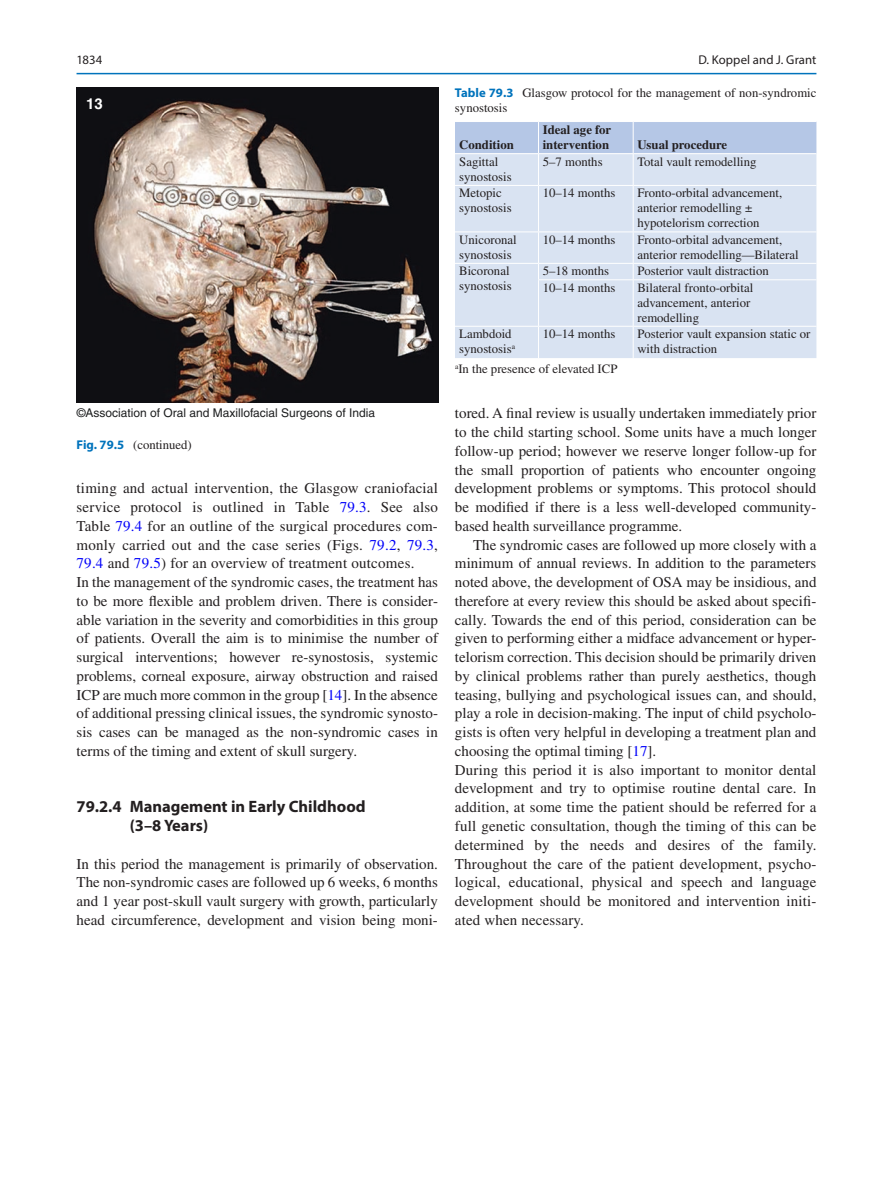
<style>
.page{position:relative;width:893px;height:1187px;background:#fff}
.page>*{position:absolute;margin:0;border:0;box-sizing:border-box;transform-origin:0 0}
.t1{font:700 16.5px/18.8px "Myriad Pro";color:#231f20}
.t2{font:15px/18.8px "Times LT Std";color:#231f20}
.t3{font:15px "Helvetica Bold 10";color:#fff}
.t4{font:12.75px/15px "Times LT Std";color:#231f20}
.t5{font:700 12.75px/15px "Times LT Std";color:#231f20}
.t6{font:12.75px "Myriad Pro Regular 2";letter-spacing:.01em;color:#231f20}
.t7{font:12.75px "Myriad Pro";color:#231f20}
.t8{font:12px "Helvetica";color:#1d1e1f}
.s1{font-family:"Myriad Pro";font-weight:700;color:#0073bc}
.s2{color:#0000fa}
</style>
<div class="page">
<img style="left:77px;top:88px;width:361px;height:314px">
<div style="left:455px;top:122px;width:361px;height:31px;background:#b5c7e6"></div>
<div style="left:455px;top:154px;width:361px;height:204px;background:#d9e3f2"></div>
<hr style="left:538px;top:122px;width:1px;height:31px;background:#fff">
<hr style="left:633px;top:122px;width:1px;height:31px;background:#fff">
<hr style="left:538px;top:154px;width:1px;height:31px;background:#fff">
<hr style="left:633px;top:154px;width:1px;height:31px;background:#fff">
<hr style="left:455px;top:185px;width:83px;height:1px;background:#fff">
<hr style="left:538px;top:185px;width:95px;height:1px;background:#fff">
<hr style="left:538px;top:186px;width:1px;height:45px;background:#fff">
<hr style="left:633px;top:185px;width:183px;height:1px;background:#fff">
<hr style="left:633px;top:186px;width:1px;height:45px;background:#fff">
<hr style="left:455px;top:231px;width:83px;height:1px;background:#fff">
<hr style="left:538px;top:231px;width:95px;height:1px;background:#fff">
<hr style="left:538px;top:232px;width:1px;height:31px;background:#fff">
<hr style="left:633px;top:231px;width:183px;height:1px;background:#fff">
<hr style="left:633px;top:232px;width:1px;height:31px;background:#fff">
<hr style="left:455px;top:263px;width:83px;height:1px;background:#fff">
<hr style="left:538px;top:263px;width:95px;height:1px;background:#fff">
<svg style="left:538px;top:264px;width:1px;height:15px"></svg>
<hr style="left:633px;top:263px;width:183px;height:1px;background:#fff">
<svg style="left:633px;top:264px;width:1px;height:15px"></svg>
<hr style="left:633px;top:279px;width:183px;height:1px;background:#fff">
<hr style="left:538px;top:279px;width:95px;height:1px;background:#fff">
<hr style="left:538px;top:280px;width:1px;height:46px;background:#fff">
<hr style="left:633px;top:280px;width:1px;height:46px;background:#fff">
<hr style="left:538px;top:326px;width:95px;height:1px;background:#fff">
<hr style="left:633px;top:326px;width:183px;height:1px;background:#fff">
<hr style="left:633px;top:326px;width:1px;height:32px;background:#fff">
<hr style="left:455px;top:326px;width:83px;height:1px;background:#fff">
<hr style="left:538px;top:326px;width:1px;height:32px;background:#fff">
<hr style="left:77px;top:73px;width:739px;height:1px;background:#0073bc">
<p class="t7" style="left:77px;top:52px;width:27px">1834</p>
<p class="t3" style="left:86px;top:94px;width:18px">13</p>
<p class="t8" style="left:77px;top:405px;width:300px">©Association of Oral and Maxillofacial Surgeons of India</p>
<p class="t4" style="left:77px;top:437px;width:117px"><span class="s1">Fig. 79.5</span> (continued)</p>
<p class="t2" style="left:77px;top:479px;width:363px">timing and actual intervention, the Glasgow craniofacial service protocol is outlined in Table <span class="s2">79.3</span>. See also Table <span class="s2">79.4</span> for an outline of the surgical procedures com&shy;monly carried out and the case series (Figs. <span class="s2">79.2</span>, <span class="s2">79.3</span>, <span class="s2">79.4</span> and <span class="s2">79.5</span>) for an overview of treatment outcomes.<br>In the management of the syndromic cases, the treatment has to be more flexible and problem driven. There is consider&shy;able variation in the severity and comorbidities in this group of patients. Overall the aim is to minimise the number of surgical interventions; however re-synostosis, systemic problems, corneal exposure, airway obstruction and raised ICP are much more common in the group [<span class="s2">14</span>]. In the absence of additional pressing clinical issues, the syndromic synosto&shy;sis cases can be managed as the non-syndromic cases in terms of the timing and extent of skull surgery.</p>
<p class="t1" style="left:130px;top:796px;width:238px;text-indent:-53px">79.2.4 Management in Early Childhood (3–8 Years)</p>
<p class="t2" style="left:77px;top:854px;width:363px;text-align:justify">In this period the management is primarily of observation.<br>The non-syndromic cases are followed up 6 weeks, 6 months and 1 year post-skull vault surgery with growth, particularly head circumference, development and vision being moni-</p>
<p class="t6" style="left:698px;top:52px;width:120px">D. Koppel and J. Grant</p>
<p class="t4" style="left:455px;top:85px;width:363px"><span class="s1">Table 79.3</span> Glasgow protocol for the management of non-syndromic synostosis</p>
<p class="t5" style="left:459px;top:137px;width:56px">Condition</p>
<p class="t5" style="left:543px;top:122px;width:70px">Ideal age for intervention</p>
<p class="t5" style="left:637px;top:137px;width:91px">Usual procedure</p>
<p class="t4" style="left:459px;top:154px;width:54px">Sagittal synostosis</p>
<p class="t4" style="left:543px;top:154px;width:61px">5–7 months</p>
<p class="t4" style="left:637px;top:154px;width:121px">Total vault remodelling</p>
<p class="t4" style="left:459px;top:185px;width:54px">Metopic synostosis</p>
<p class="t4" style="left:543px;top:185px;width:74px">10–14 months</p>
<p class="t4" style="left:637px;top:185px;width:146px">Fronto-orbital advancement, anterior remodelling ± hypotelorism correction</p>
<p class="t4" style="left:459px;top:232px;width:59px">Unicoronal synostosis</p>
<p class="t4" style="left:543px;top:232px;width:74px">10–14 months</p>
<p class="t4" style="left:637px;top:232px;width:163px">Fronto-orbital advancement, anterior remodelling—Bilateral</p>
<p class="t4" style="left:459px;top:263px;width:54px">Bicoronal synostosis</p>
<p class="t4" style="left:543px;top:263px;width:68px">5–18 months</p>
<p class="t4" style="left:637px;top:263px;width:133px">Posterior vault distraction</p>
<p class="t4" style="left:543px;top:280px;width:74px">10–14 months</p>
<p class="t4" style="left:637px;top:280px;width:117px">Bilateral fronto-orbital advancement, anterior remodelling</p>
<p class="t4" style="left:459px;top:326px;width:57px">Lambdoid synostosis<sup>a</sup></p>
<p class="t4" style="left:543px;top:326px;width:74px">10–14 months</p>
<p class="t4" style="left:637px;top:326px;width:175px">Posterior vault expansion static or with distraction</p>
<p class="t4" style="left:455px;top:361px;width:164px"><sup>a</sup>In the presence of elevated ICP</p>
<p class="t2" style="left:455px;top:404px;width:363px;text-align:justify">tored. A final review is usually undertaken immediately prior to the child starting school. Some units have a much longer follow-up period; however we reserve longer follow-up for the small proportion of patients who encounter ongoing development problems or symptoms. This protocol should be modified if there is a less well-developed community&shy;based health surveillance programme.</p>
<p class="t2" style="left:455px;top:535px;width:363px;text-indent:18px">The syndromic cases are followed up more closely with a minimum of annual reviews. In addition to the parameters noted above, the development of OSA may be insidious, and therefore at every review this should be asked about specifi&shy;cally. Towards the end of this period, consideration can be given to performing either a midface advancement or hyper&shy;telorism correction. This decision should be primarily driven by clinical problems rather than purely aesthetics, though teasing, bullying and psychological issues can, and should, play a role in decision-making. The input of child psycholo&shy;gists is often very helpful in developing a treatment plan and choosing the optimal timing [<span class="s2">17</span>].<br>During this period it is also important to monitor dental development and try to optimise routine dental care. In addition, at some time the patient should be referred for a full genetic consultation, though the timing of this can be determined by the needs and desires of the family.<br>Throughout the care of the patient development, psycho&shy;logical, educational, physical and speech and language development should be monitored and intervention initi&shy;ated when necessary.</p>
</div>
